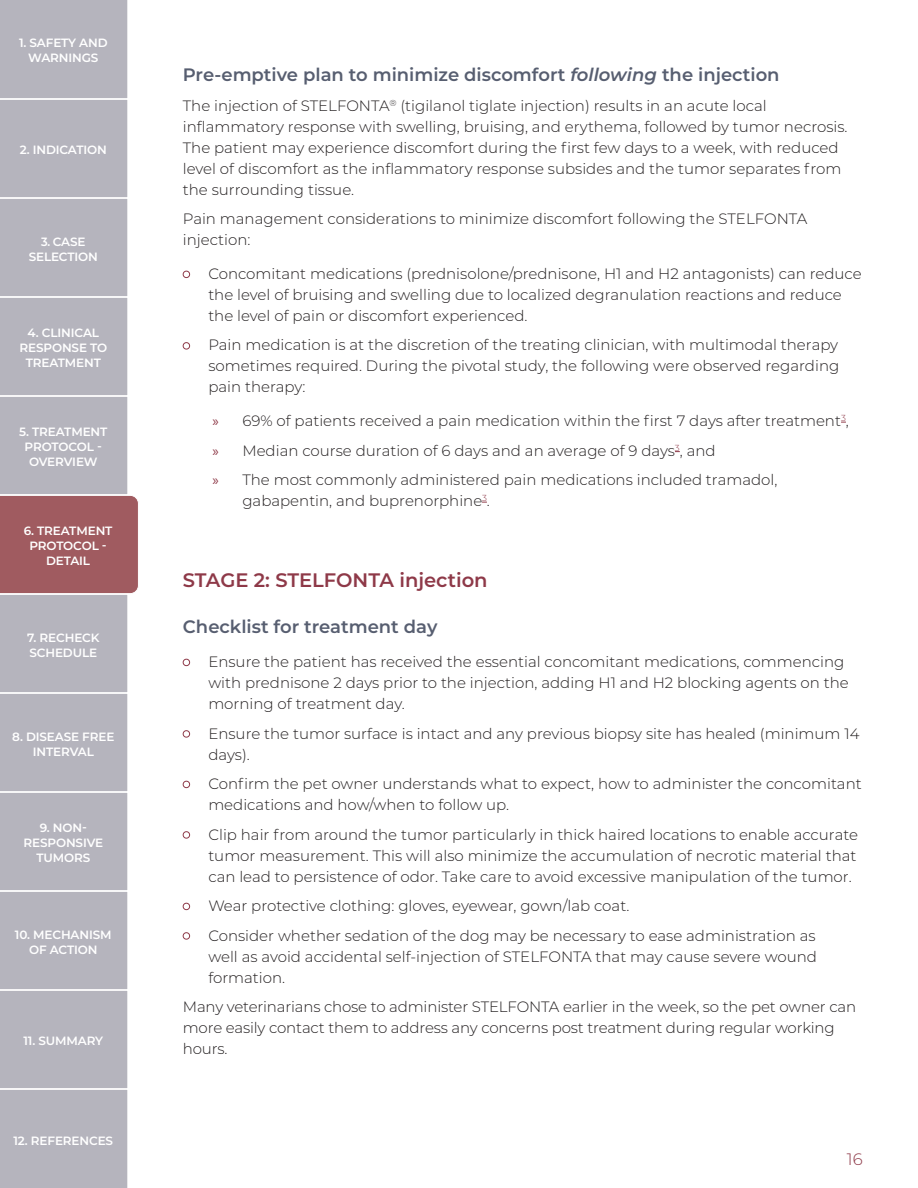
<style>
.page{position:relative;width:918px;height:1188px;background:#fff}
.page>*{position:absolute;margin:0;border:0;box-sizing:border-box;transform-origin:0 0}
.Heading_3{font:600 19.5px "Montserrat";color:#8e3948}
.Heading_4{font:600 18px "Montserrat";color:#575e70}
.t1{font:300 16.5px "Montserrat";color:#8e3948}
.Bodycopy{font:300 15px/21px "Montserrat";color:#231f20}
.t2{font:600 12px/15px "Montserrat";letter-spacing:-.01em;color:#fff;text-align:center}
.t3{font:600 12px/15px "Montserrat";letter-spacing:-.01em;color:#fff;text-align:center;scale:.95 1}
.s1{font-style:italic}
.s2{color:#8e3948}
.s3{font-family:"Myriad Pro";font-weight:400;color:#8e3948}
</style>
<div class="page">
<svg style="left:0;top:0;width:138px;height:1188px;background:#b9b2ba"></svg>
<p class="t2" style="left:19px;top:35px;width:90px">1. SAFETY AND<br>WARNINGS</p>
<p class="t2" style="left:20px;top:142px;width:89px">2. INDICATION</p>
<p class="t3" style="left:29px;top:234px;width:74px">3. CASE<br>SELECTION</p>
<p class="t2" style="left:19px;top:325px;width:89px">4. CLINICAL<br>RESPONSE TO<br>TREATMENT</p>
<p class="t2" style="left:19px;top:424px;width:90px">5. TREATMENT<br>PROTOCOL -<br>OVERVIEW</p>
<p class="t2" style="left:24px;top:523px;width:90px">6. TREATMENT<br>PROTOCOL -<br>DETAIL</p>
<p class="t2" style="left:19px;top:523px;width:90px">6. TREATMENT<br>PROTOCOL -<br>DETAIL</p>
<p class="t2" style="left:27px;top:630px;width:74px;text-align:left">7. RECHECK<br>SCHEDULE</p>
<p class="t2" style="left:12px;top:729px;width:104px">8. DISEASE FREE<br>INTERVAL</p>
<p class="t2" style="left:23px;top:820px;width:81px">9. NON-<br>RESPONSIVE<br>TUMORS</p>
<p class="t2" style="left:15px;top:927px;width:98px">10. MECHANISM<br>OF ACTION</p>
<p class="t2" style="left:23px;top:1033px;width:81px">11. SUMMARY</p>
<p class="t2" style="left:13px;top:1133px;width:101px">12. REFERENCES</p>
<p class="Heading_4" style="left:183px;top:62px;width:598px">Pre-emptive plan to minimize discomfort <span class="s1">following</span> the injection</p>
<p class="Bodycopy" style="left:183px;top:94px;width:666px">The injection of STELFONTA<sup>®</sup> (tigilanol tiglate injection) results in an acute local inflammatory response with swelling, bruising, and erythema, followed by tumor necrosis.<br>The patient may experience discomfort during the first few days to a week, with reduced level of discomfort as the inflammatory response subsides and the tumor separates from the surrounding tissue.</p>
<p class="Bodycopy" style="left:183px;top:208px;width:626px">Pain management considerations to minimize discomfort following the STELFONTA injection:</p>
<p class="Bodycopy" style="left:208px;top:263px;width:655px;text-indent:-26px"><span class="s2">●</span> Concomitant medications (prednisolone/prednisone, H1 and H2 antagonists) can reduce the level of bruising and swelling due to localized degranulation reactions and reduce the level of pain or discomfort experienced.</p>
<p class="Bodycopy" style="left:208px;top:334px;width:632px;text-align:justify;text-indent:-26px"><span class="s2">●</span> Pain medication is at the discretion of the treating clinician, with multimodal therapy sometimes required. During the pivotal study, the following were observed regarding pain therapy:</p>
<p class="Bodycopy" style="left:213px;top:410px;width:638px"><span class="s3">»</span> 69% of patients received a pain medication within the first 7 days after treatment<sup>3</sup>,</p>
<p class="Bodycopy" style="left:213px;top:439px;width:505px"><span class="s3">»</span> Median course duration of 6 days and an average of 9 days<sup>3</sup>, and</p>
<p class="Bodycopy" style="left:242px;top:469px;width:537px;text-indent:-30px"><span class="s3">»</span> The most commonly administered pain medications included tramadol, gabapentin, and buprenorphine<sup>3</sup>.</p>
<p class="Heading_3" style="left:183px;top:566px;width:306px">STAGE 2: STELFONTA injection</p>
<p class="Heading_4" style="left:183px;top:614px;width:256px">Checklist for treatment day</p>
<p class="Bodycopy" style="left:208px;top:651px;width:642px;text-indent:-26px"><span class="s2">●</span> Ensure the patient has received the essential concomitant medications, commencing with prednisone 2 days prior to the injection, adding H1 and H2 blocking agents on the morning of treatment day.</p>
<p class="Bodycopy" style="left:208px;top:722px;width:653px;text-indent:-26px"><span class="s2">●</span> Ensure the tumor surface is intact and any previous biopsy site has healed (minimum 14 days).</p>
<p class="Bodycopy" style="left:208px;top:773px;width:655px;text-indent:-26px"><span class="s2">●</span> Confirm the pet owner understands what to expect, how to administer the concomitant medications and how/when to follow up.</p>
<p class="Bodycopy" style="left:208px;top:823px;width:651px;text-align:justify;text-indent:-26px"><span class="s2">●</span> Clip hair from around the tumor particularly in thick haired locations to enable accurate tumor measurement. This will also minimize the accumulation of necrotic material that can lead to persistence of odor. Take care to avoid excessive manipulation of the tumor.</p>
<p class="Bodycopy" style="left:183px;top:895px;width:448px"><span class="s2">●</span> Wear protective clothing: gloves, eyewear, gown/lab coat.</p>
<p class="Bodycopy" style="left:208px;top:924px;width:610px;text-align:justify;text-indent:-26px"><span class="s2">●</span> Consider whether sedation of the dog may be necessary to ease administration as well as avoid accidental self-injection of STELFONTA that may cause severe wound formation.</p>
<p class="Bodycopy" style="left:183px;top:996px;width:675px">Many veterinarians chose to administer STELFONTA earlier in the week, so the pet owner can more easily contact them to address any concerns post treatment during regular working hours.</p>
<p class="t1" style="left:847px;top:1148px;width:17px">16</p>
</div>
